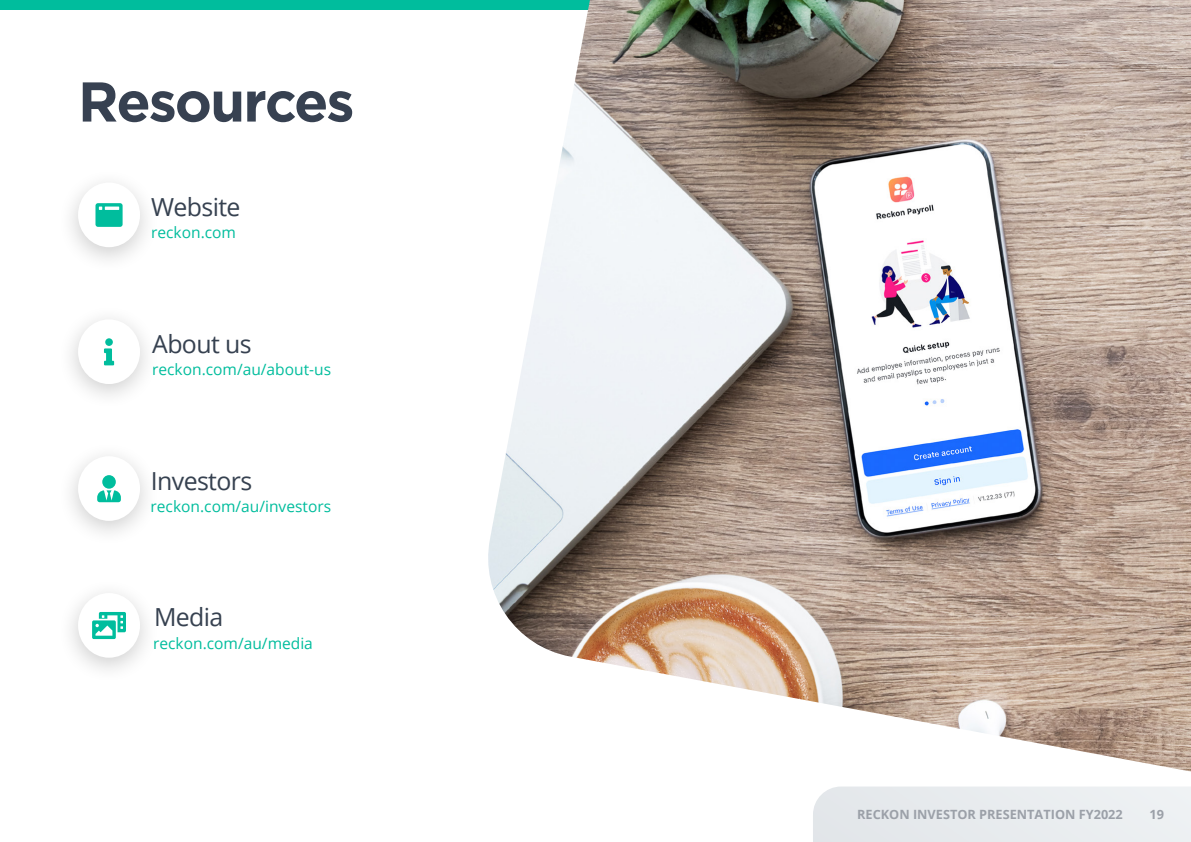
<style>
.page{position:relative;width:1191px;height:842px;background:#fff}
.page>*{position:absolute;margin:0;border:0;box-sizing:border-box;transform-origin:0 0}
.t1{font:700 55.9px "Gotham HTF";letter-spacing:-.035em;color:#374151}
.t2{font:24.9px "Open Sans";letter-spacing:-.025em;color:#364150}
.t3{font:15.5px "Open Sans";color:#00bd9d}
.t4{font:700 12.7px "Open Sans";color:#9ba0a8}
</style>
<div class="page">
<div style="left:0;top:0;width:1191px;height:9px;background:#00bd9d"></div>
<div style="left:57px;top:168px;width:103px;height:106px;background:#000;opacity:.2"></div>
<div style="left:78px;top:183px;width:62px;height:64px;background:#fff;border-radius:50%"></div>
<svg style="left:95px;top:203px;width:28px;height:24px"></svg>
<div style="left:57px;top:304px;width:103px;height:106px;background:#000;opacity:.2"></div>
<div style="left:78px;top:319px;width:62px;height:65px;background:#fff;border-radius:50%"></div>
<svg style="left:104px;top:338px;width:10px;height:27px"></svg>
<div style="left:57px;top:441px;width:103px;height:106px;background:#000;opacity:.2"></div>
<div style="left:78px;top:456px;width:62px;height:65px;background:#fff;border-radius:50%"></div>
<svg style="left:97px;top:475px;width:24px;height:27px"></svg>
<div style="left:57px;top:578px;width:103px;height:106px;background:#000;opacity:.2"></div>
<div style="left:78px;top:593px;width:62px;height:65px;background:#fff;border-radius:50%"></div>
<svg style="left:92px;top:612px;width:34px;height:27px"></svg>
<img style="left:480px;top:0;width:711px;height:771px">
<div style="left:813px;top:786px;width:378px;height:56px;background:#e8ecef"></div>
<h1 class="t1" style="left:78px;top:69px;width:278px">Resources</h1>
<h2 class="t2" style="left:151px;top:190px;width:91px">Website</h2>
<p class="t3" style="left:151px;top:222px;width:86px">reckon.com</p>
<h2 class="t2" style="left:152px;top:327px;width:101px">About us</h2>
<p class="t3" style="left:152px;top:359px;width:181px">reckon.com/au/about-us</p>
<h2 class="t2" style="left:151px;top:463px;width:103px">Investors</h2>
<p class="t3" style="left:151px;top:495px;width:182px">reckon.com/au/investors</p>
<h2 class="t2" style="left:154px;top:600px;width:71px">Media</h2>
<p class="t3" style="left:153px;top:632px;width:161px">reckon.com/au/media</p>
<p class="t4" style="left:857px;top:805px;width:267px">RECKON INVESTOR PRESENTATION FY2022</p>
<p class="t4" style="left:1149px;top:805px;width:16px">19</p>
</div>
